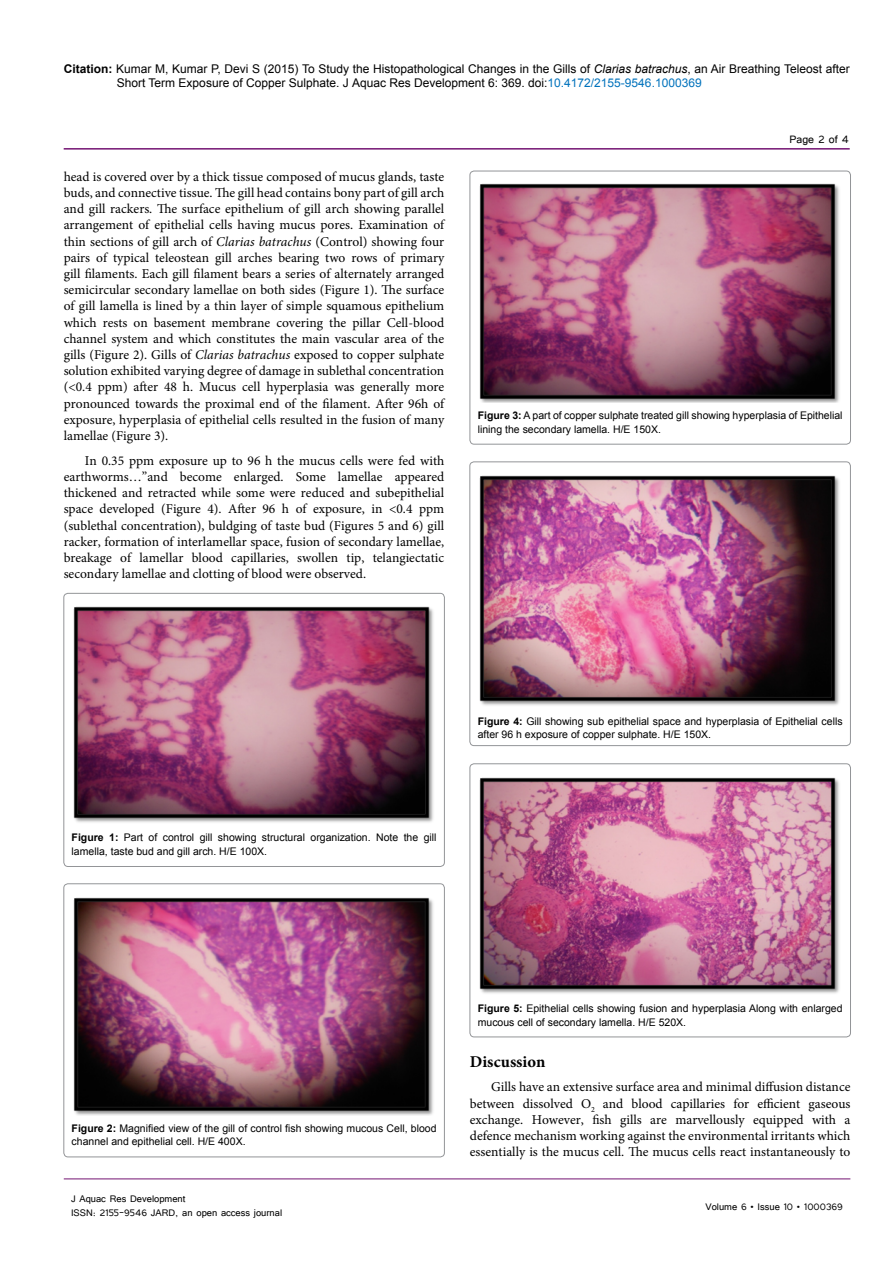
<style>
.page{position:relative;width:893px;height:1263px;background:#fff}
.page>*{position:absolute;margin:0;border:0;box-sizing:border-box;transform-origin:0 0}
.t1{font:700 16.5px "Minion Pro";color:#000}
.t2{font:13.5px/16.2px "Minion Pro";color:#000;text-align:justify}
.t3{font:13.5px "Tunga";color:#000}
.t4{font:12px/14.4px "Arial";color:#000}
.t5{font:12px/14.4px "Tunga";color:#000}
.t6{font:10.5px/13.5px "Arial";color:#000}
.s1{font-weight:700}
.s2{font-style:italic}
.s3{color:#0072bc}
</style>
<div class="page">
<hr style="left:64px;top:148px;width:786px;height:2px;background:#741472">
<hr style="left:64px;top:1179px;width:786px;height:1px;background:#741472">
<div style="left:64px;top:593px;width:380px;height:273px;border:1px solid #939598;border-radius:4px"></div>
<img style="left:73px;top:606px;width:361px;height:217px">
<div style="left:64px;top:884px;width:380px;height:273px;border:1px solid #939598;border-radius:4px"></div>
<img style="left:73px;top:897px;width:360px;height:219px">
<div style="left:470px;top:171px;width:380px;height:273px;border:1px solid #939598;border-radius:4px"></div>
<img style="left:479px;top:183px;width:360px;height:220px">
<div style="left:470px;top:462px;width:380px;height:284px;border:1px solid #939598;border-radius:4px"></div>
<img style="left:479px;top:475px;width:361px;height:231px">
<div style="left:470px;top:764px;width:380px;height:273px;border:1px solid #939598;border-radius:4px"></div>
<img style="left:479px;top:777px;width:361px;height:217px">
<p class="t4" style="left:117px;top:61px;width:734px;text-indent:-53px"><span class="s1">Citation:</span> Kumar M, Kumar P, Devi S (2015) To Study the Histopathological Changes in the Gills of <span class="s2">Clarias batrachus</span>, an Air Breathing Teleost after<br>Short Term Exposure of Copper Sulphate. J Aquac Res Development 6: 369. doi:<span class="s3">10.4172/2155-9546.1000369</span></p>
<p class="t2" style="left:64px;top:168px;width:382px">head is covered over by a thick tissue composed of mucus glands, taste buds, and connective tissue. The gill head contains bony part of gill arch and gill rackers. The surface epithelium of gill arch showing parallel arrangement of epithelial cells having mucus pores. Examination of thin sections of gill arch of <span class="s2">Clarias batrachus</span> (Control) showing four pairs of typical teleostean gill arches bearing two rows of primary gill filaments. Each gill filament bears a series of alternately arranged semicircular secondary lamellae on both sides (Figure 1). The surface of gill lamella is lined by a thin layer of simple squamous epithelium which rests on basement membrane covering the pillar Cell-blood channel system and which constitutes the main vascular area of the gills (Figure 2). Gills of <span class="s2">Clarias batrachus</span> exposed to copper sulphate solution exhibited varying degree of damage in sublethal concentration (&lt;0.4 ppm) after 48 h. Mucus cell hyperplasia was generally more pronounced towards the proximal end of the filament. After 96h of exposure, hyperplasia of epithelial cells resulted in the fusion of many lamellae (Figure 3).</p>
<p class="t2" style="left:64px;top:452px;width:382px;text-indent:21px">In 0.35 ppm exposure up to 96 h the mucus cells were fed with earthworms…”and become enlarged. Some lamellae appeared thickened and retracted while some were reduced and subepithelial space developed (Figure 4). After 96 h of exposure, in &lt;0.4 ppm (sublethal concentration), buldging of taste bud (Figures 5 and 6) gill racker, formation of interlamellar space, fusion of secondary lamellae, breakage of lamellar blood capillaries, swollen tip, telangiectatic secondary lamellae and clotting of blood were observed.</p>
<p class="t3" style="left:790px;top:131px;width:61px">Page 2 of 4</p>
<p class="t6" style="left:478px;top:409px;width:366px"><span class="s1">Figure 3:</span> A part of copper sulphate treated gill showing hyperplasia of Epithelial lining the secondary lamella. H/E 150X.</p>
<p class="t6" style="left:72px;top:831px;width:366px"><span class="s1">Figure 1:</span> Part of control gill showing structural organization. Note the gill lamella, taste bud and gill arch. H/E 100X.</p>
<p class="t6" style="left:478px;top:714px;width:366px"><span class="s1">Figure 4:</span> Gill showing sub epithelial space and hyperplasia of Epithelial cells after 96 h exposure of copper sulphate. H/E 150X.</p>
<p class="t6" style="left:72px;top:1121px;width:366px"><span class="s1">Figure 2:</span> Magnified view of the gill of control fish showing mucous Cell, blood channel and epithelial cell. H/E 400X.</p>
<p class="t5" style="left:71px;top:1190px;width:213px">J Aquac Res Development<br>ISSN: 2155-9546 JARD, an open access journal</p>
<p class="t6" style="left:478px;top:1002px;width:366px"><span class="s1">Figure 5:</span> Epithelial cells showing fusion and hyperplasia Along with enlarged mucous cell of secondary lamella. H/E 520X.</p>
<p class="t1" style="left:470px;top:1050px;width:77px">Discussion</p>
<p class="t2" style="left:470px;top:1079px;width:382px;text-indent:21px">Gills have an extensive surface area and minimal diffusion distance between dissolved O<sub>2</sub> and blood capillaries for efficient gaseous exchange. However, fish gills are marvellously equipped with a defence mechanism working against the environmental irritants which essentially is the mucus cell. The mucus cells react instantaneously to</p>
<p class="t5" style="left:705px;top:1199px;width:139px">Volume 6 • Issue 10 • 1000369</p>
</div>
